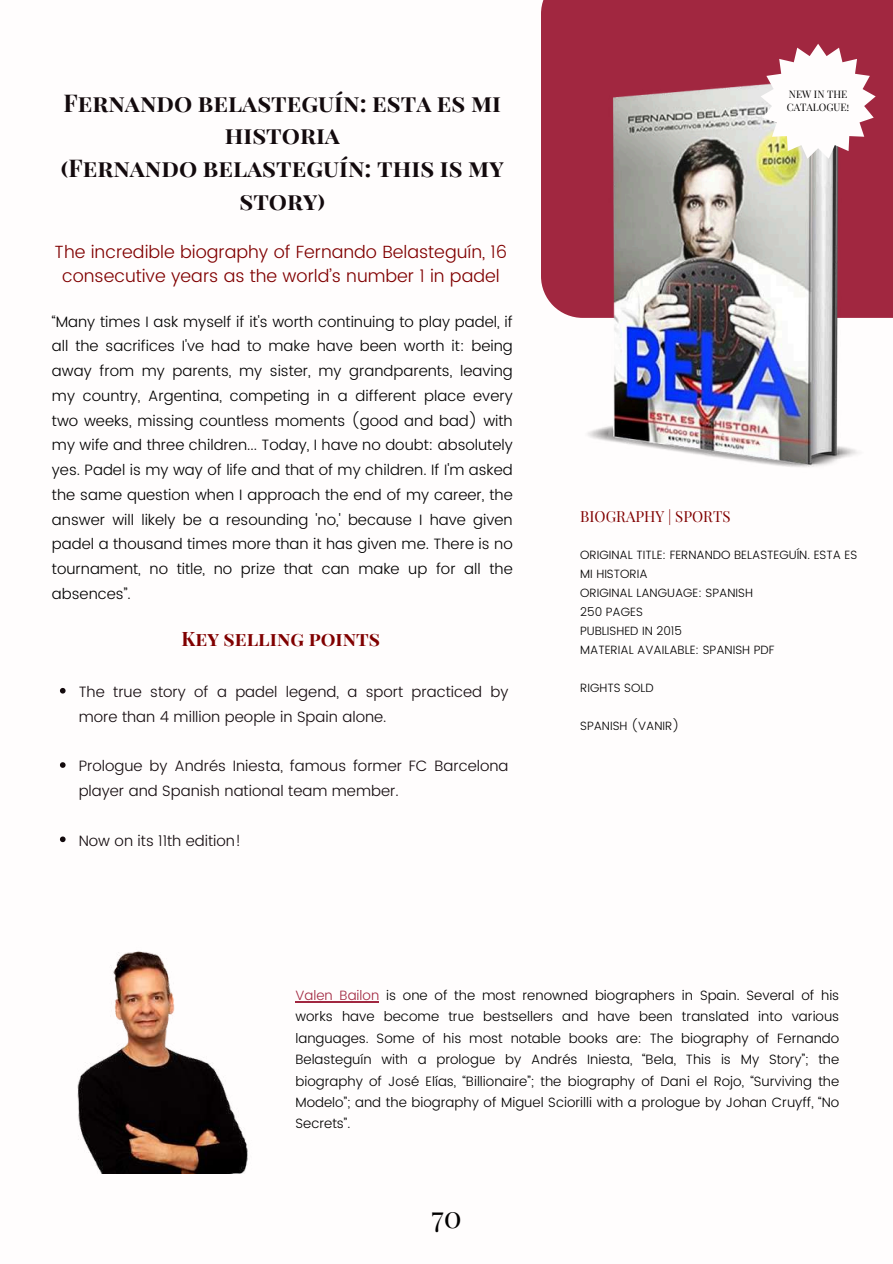
<style>
.page{position:relative;width:893px;height:1264px;background:#fff}
.page>*{position:absolute;margin:0;border:0;box-sizing:border-box;transform-origin:0 0}
.t1{font:30px "Playfair Display SC";color:#000}
.t2{font:700 24px/32.7px "Playfair Display SC";color:#130a0d;text-align:center}
.t3{font:700 19.5px "Playfair Display SC";color:#800000}
.t4{font:300 17.7px/24.8px "Poppins";color:#800000;text-align:center}
.t5{font:300 15px/24.8px "Poppins";color:#000;text-align:justify}
.t6{font:300 15px/24.8px "Poppins";color:#130a0d}
.t7{font:15px "Playfair Display SC";color:#800000}
.t8{font:300 13.5px/21.3px "Poppins";color:#000;text-align:justify}
.t9{font:300 12px/19px "Poppins";color:#000}
.t10{font:10.2px/13.5px "Playfair Display SC";color:#000}
.s1{color:#a12740}
</style>
<div class="page">
<img style="left:77px;top:951px;width:171px;height:222px">
<div style="left:541px;top:0;width:351px;height:63px;background:#a12740"></div>
<img style="left:541px;top:63px;width:351px;height:405px">
<svg style="left:60px;top:688px;width:6px;height:5px"></svg>
<svg style="left:60px;top:762px;width:6px;height:5px"></svg>
<svg style="left:60px;top:836px;width:6px;height:6px"></svg>
<svg style="left:760px;top:44px;width:115px;height:115px"></svg>
<hr style="left:295px;top:1001px;width:84px;height:1px;background:#a12740">
<h2 class="t2" style="left:61px;top:85px;width:444px">Fernando belasteguín: esta es mi historia<br>(Fernando belasteguín: this is my story)</h2>
<p class="t4" style="left:55px;top:239px;width:454px">The incredible biography of Fernando Belasteguín, 16 consecutive years as the world’s number 1 in padel</p>
<p class="t5" style="left:52px;top:309px;width:462px">“Many times I ask myself if it's worth continuing to play padel, if all the sacrifices I've had to make have been worth it: being away from my parents, my sister, my grandparents, leaving my country, Argentina, competing in a different place every two weeks, missing countless moments (good and bad) with my wife and three children... Today, I have no doubt: absolutely yes. Padel is my way of life and that of my children. If I'm asked the same question when I approach the end of my career, the answer will likely be a resounding 'no,' because I have given padel a thousand times more than it has given me. There is no tournament, no title, no prize that can make up for all the absences”.</p>
<h3 class="t3" style="left:181px;top:625px;width:200px">Key selling points</h3>
<p class="t6" style="left:79px;top:679px;width:431px">The true story of a padel legend, a sport practiced by more than 4 million people in Spain alone.</p>
<p class="t6" style="left:79px;top:753px;width:431px">Prologue by Andrés Iniesta, famous former FC Barcelona player and Spanish national team member.</p>
<p class="t6" style="left:79px;top:828px;width:164px">Now on its 11th edition!</p>
<p class="t10" style="left:786px;top:87px;width:64px">NEW IN THE<br>CATALOGUE!</p>
<p class="t7" style="left:580px;top:505px;width:152px">BIOGRAPHY | SPORTS</p>
<p class="t9" style="left:580px;top:545px;width:278px">ORIGINAL TITLE: FERNANDO BELASTEGUÍN. ESTA ES<br>MI HISTORIA<br>ORIGINAL LANGUAGE: SPANISH<br>250 PAGES<br>PUBLISHED IN 2015<br>MATERIAL AVAILABLE: SPANISH PDF</p>
<p class="t9" style="left:580px;top:678px;width:75px">RIGHTS SOLD</p>
<p class="t9" style="left:580px;top:716px;width:101px">SPANISH (VANIR)</p>
<p class="t8" style="left:295px;top:984px;width:545px"><span class="s1">Valen Bailon</span> is one of the most renowned biographers in Spain. Several of his works have become true bestsellers and have been translated into various languages. Some of his most notable books are: The biography of Fernando Belasteguín with a prologue by Andrés Iniesta, “Bela, This is My Story”; the biography of José Elías, “Billionaire”; the biography of Dani el Rojo, “Surviving the Modelo”; and the biography of Miguel Sciorilli with a prologue by Johan Cruyff, “No Secrets”.</p>
<h1 class="t1" style="left:431px;top:1195px;width:32px">70</h1>
</div>
